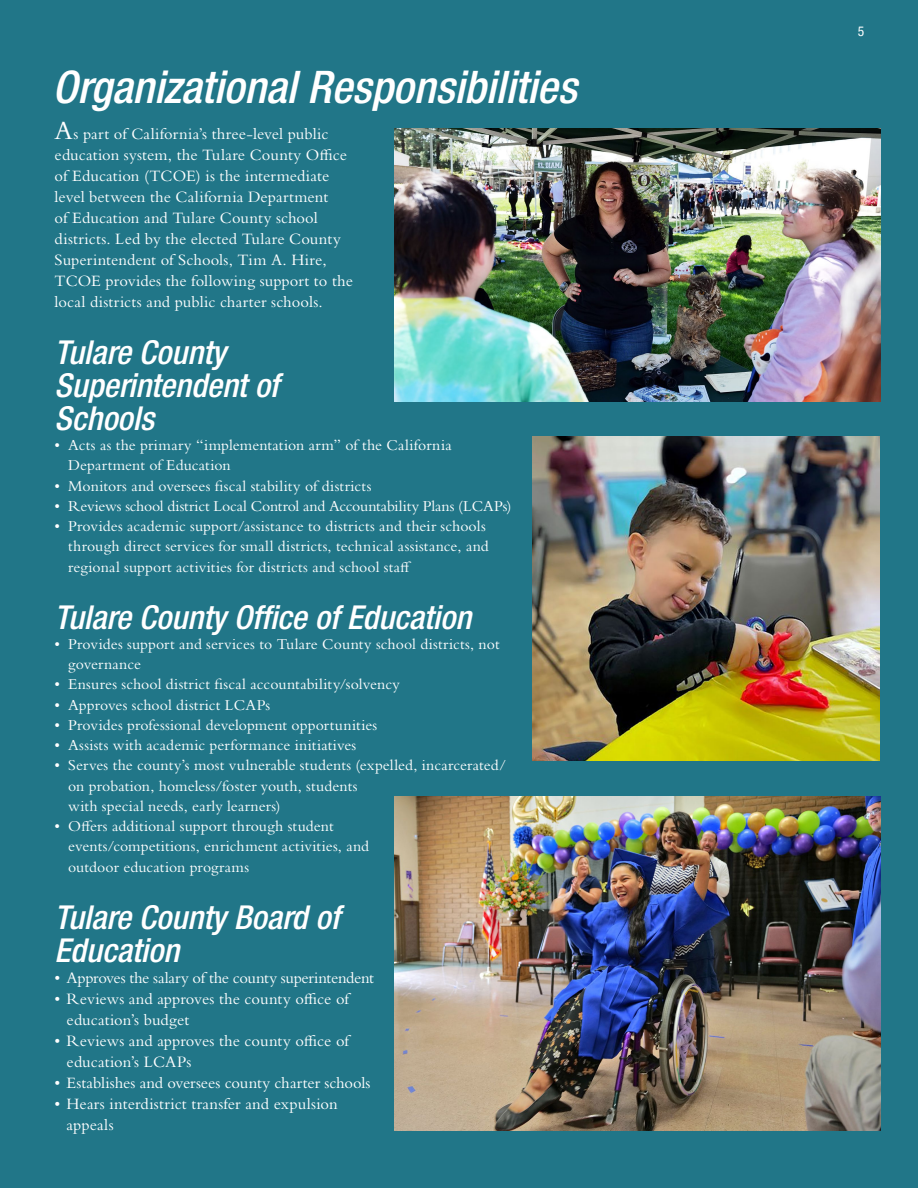
<style>
.page{position:relative;width:918px;height:1188px;background:#217688}
.page>*{position:absolute;margin:0;border:0;box-sizing:border-box;transform-origin:0 0}
.t1{font:italic 500 condensed 45px "Helvetica Neue LT Std";letter-spacing:-.005em;color:#fff}
.t2{font:italic 500 condensed 33px/33px "Helvetica Neue LT Std";color:#fff}
.t3{font:16.5px/21px "Bembo Std";letter-spacing:.005em;color:#fff}
.t4{font:16.5px "Bembo Std";letter-spacing:-.02em;color:#fff}
.t5{font:15.75px/20.2px "Bembo Std";letter-spacing:.01em;color:#fff}
.t6{font:15.75px "Bembo Std";letter-spacing:-.01em;color:#fff}
.t7{font:condensed 13.5px "Helvetica Neue LT Std";color:#fff}
.s1{font-size:27px}
</style>
<div class="page">
<img style="left:394px;top:797px;width:486px;height:333px">
<img style="left:394px;top:129px;width:486px;height:273px">
<img style="left:532px;top:437px;width:348px;height:324px">
<h1 class="t1" style="left:52px;top:60px;width:526px">Organizational Responsibilities</h1>
<p class="t3" style="left:55px;top:123px;width:300px"><span class="s1">A</span>s part of California’s three-level public education system, the Tulare County Office of Education (TCOE) is the intermediate level between the California Department<br>of Education and Tulare County school districts. Led by the elected Tulare County Superintendent of Schools, Tim A. Hire, TCOE provides the following support to the local districts and public charter schools.</p>
<h2 class="t2" style="left:55px;top:336px;width:226px">Tulare County<br>Superintendent of<br>Schools</h2>
<p class="t5" style="left:68px;top:435px;width:385px;text-indent:-13px">• Acts as the primary “implementation arm” of the California<br>Department of Education</p>
<p class="t5" style="left:55px;top:475px;width:318px">• Monitors and oversees fiscal stability of districts</p>
<p class="t6" style="left:55px;top:497px;width:458px">• Reviews school district Local Control and Accountability Plans (LCAPs)</p>
<p class="t5" style="left:68px;top:516px;width:422px;text-indent:-13px">• Provides academic support/assistance to districts and their schools through direct services for small districts, technical assistance, and regional support activities for districts and school staff</p>
<h2 class="t2" style="left:55px;top:601px;width:418px">Tulare County Office of Education</h2>
<p class="t5" style="left:68px;top:634px;width:433px;text-indent:-13px">• Provides support and services to Tulare County school districts, not governance</p>
<p class="t5" style="left:55px;top:674px;width:347px">• Ensures school district fiscal accountability/solvency</p>
<p class="t5" style="left:55px;top:694px;width:217px">• Approves school district LCAPs</p>
<p class="t5" style="left:55px;top:715px;width:324px">• Provides professional development opportunities</p>
<p class="t5" style="left:55px;top:735px;width:303px">• Assists with academic performance initiatives</p>
<p class="t5" style="left:68px;top:755px;width:440px;text-indent:-13px">• Serves the county’s most vulnerable students (expelled, incarcerated/ on probation, homeless/foster youth, students<br>with special needs, early learners)</p>
<p class="t5" style="left:68px;top:816px;width:303px;text-indent:-13px">• Offers additional support through student events/competitions, enrichment activities, and outdoor education programs</p>
<h2 class="t2" style="left:55px;top:901px;width:286px">Tulare County Board of<br>Education</h2>
<p class="t4" style="left:55px;top:968px;width:321px">• Approves the salary of the county superintendent</p>
<p class="t3" style="left:67px;top:988px;width:284px;text-indent:-12px">• Reviews and approves the county office of education’s budget</p>
<p class="t3" style="left:67px;top:1030px;width:284px;text-indent:-12px">• Reviews and approves the county office of education’s LCAPs</p>
<p class="t3" style="left:55px;top:1072px;width:317px">• Establishes and oversees county charter schools</p>
<p class="t3" style="left:67px;top:1093px;width:272px;text-indent:-12px">• Hears interdistrict transfer and expulsion appeals</p>
<p class="t7" style="left:858px;top:24px;width:8px">5</p>
</div>
